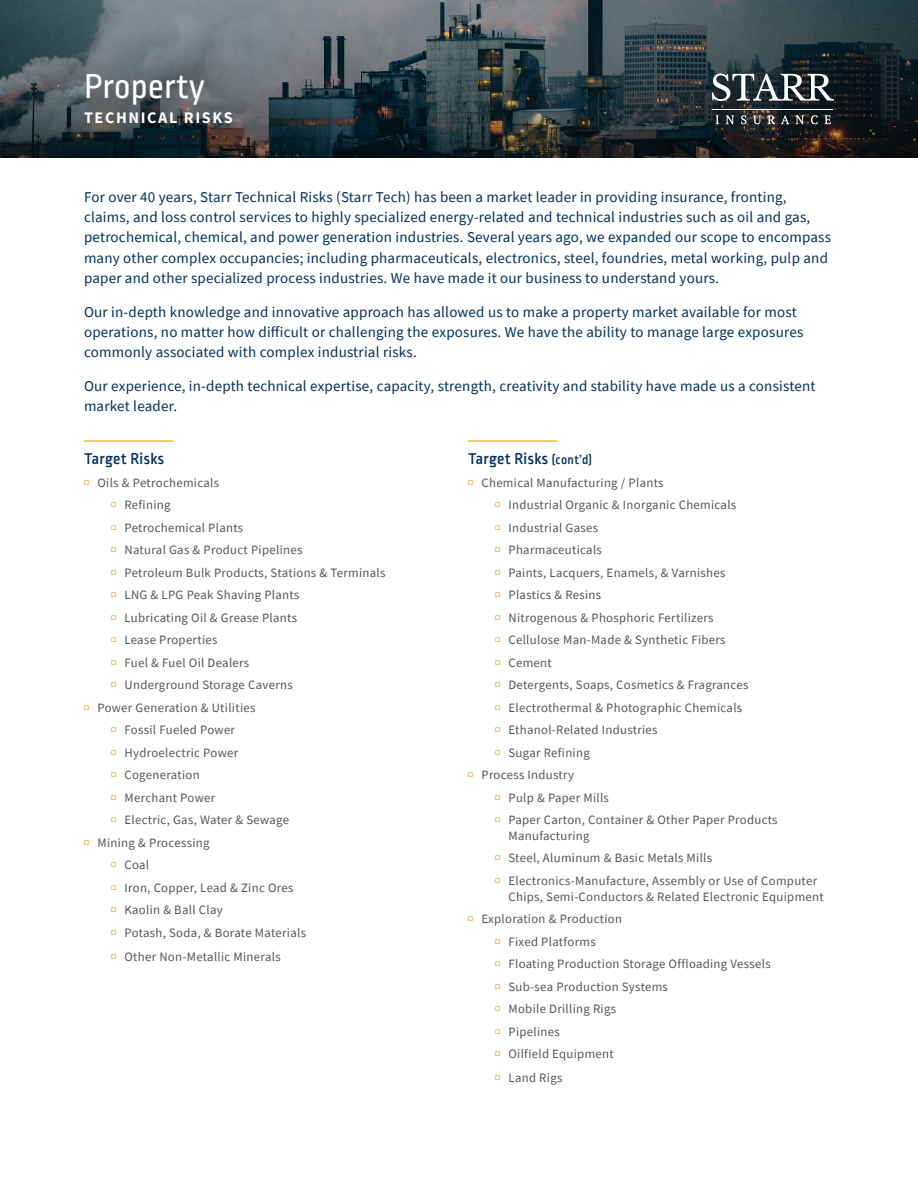
<style>
.page{position:relative;width:918px;height:1188px;background:#fff}
.page>*{position:absolute;margin:0;border:0;box-sizing:border-box;transform-origin:0 0}
.Department{font:36px "Ropa Sans Pro";color:#fff}
.Coverage_Header{font:500 16.5px "Ropa Sans Pro";letter-spacing:.025em;color:#00305e}
.Sub-Head{font:700 16.2px "Source Sans Pro";letter-spacing:.1em;color:#fff}
.Opening_Paragraph{font:15px/20.2px "Source Sans Pro";letter-spacing:.015em;color:#00305e}
.t1{font:12.75px/15.8px "Source Sans Pro";letter-spacing:.025em;color:#55565a}
.s1{font-size:13.5px}
</style>
<div class="page">
<svg style="left:0;top:0;width:918px;height:158px;background:#3d494e"></svg>
<hr style="left:713px;top:109px;width:120px;height:1px;background:#fff">
<svg style="left:712px;top:74px;width:122px;height:27px"></svg>
<svg style="left:716px;top:115px;width:3px;height:9px"></svg>
<svg style="left:726px;top:115px;width:8px;height:9px"></svg>
<svg style="left:741px;top:115px;width:6px;height:9px"></svg>
<svg style="left:753px;top:115px;width:8px;height:9px"></svg>
<svg style="left:768px;top:115px;width:7px;height:9px"></svg>
<svg style="left:781px;top:115px;width:8px;height:9px"></svg>
<svg style="left:796px;top:115px;width:8px;height:9px"></svg>
<svg style="left:811px;top:115px;width:7px;height:9px"></svg>
<svg style="left:825px;top:115px;width:6px;height:9px"></svg>
<hr style="left:84px;top:440px;width:89px;height:2px;background:#f2b643">
<hr style="left:468px;top:440px;width:89px;height:2px;background:#f2b643">
<p class="Department" style="left:84px;top:67px;width:122px">Property</p>
<p class="Sub-Head" style="left:84px;top:106px;width:150px">TECHNICAL RISKS</p>
<p class="Opening_Paragraph" style="left:84px;top:187px;width:748px">For over 40 years, Starr Technical Risks (Starr Tech) has been a market leader in providing insurance, fronting, claims, and loss control services to highly specialized energy-related and technical industries such as oil and gas, petrochemical, chemical, and power generation industries. Several years ago, we expanded our scope to encompass many other complex occupancies; including pharmaceuticals, electronics, steel, foundries, metal working, pulp and paper and other specialized process industries. We have made it our business to understand yours.</p>
<p class="Opening_Paragraph" style="left:84px;top:301px;width:721px">Our in-depth knowledge and innovative approach has allowed us to make a property market available for most operations, no matter how difficult or challenging the exposures. We have the ability to manage large exposures commonly associated with complex industrial risks.</p>
<p class="Opening_Paragraph" style="left:84px;top:376px;width:733px">Our experience, in-depth technical expertise, capacity, strength, creativity and stability have made us a consistent market leader.</p>
<p class="Coverage_Header" style="left:84px;top:450px;width:82px">Target Risks</p>
<p class="t1" style="left:98px;top:475px;width:123px">Oils &amp; Petrochemicals</p>
<p class="t1" style="left:125px;top:497px;width:48px">Refining</p>
<p class="t1" style="left:125px;top:520px;width:120px">Petrochemical Plants</p>
<p class="t1" style="left:125px;top:542px;width:179px">Natural Gas &amp; Product Pipelines</p>
<p class="t1" style="left:125px;top:565px;width:262px">Petroleum Bulk Products, Stations &amp; Terminals</p>
<p class="t1" style="left:125px;top:587px;width:176px">LNG &amp; LPG Peak Shaving Plants</p>
<p class="t1" style="left:125px;top:610px;width:174px">Lubricating Oil &amp; Grease Plants</p>
<p class="t1" style="left:125px;top:632px;width:94px">Lease Properties</p>
<p class="t1" style="left:125px;top:655px;width:126px">Fuel &amp; Fuel Oil Dealers</p>
<p class="t1" style="left:125px;top:677px;width:170px">Underground Storage Caverns</p>
<p class="t1" style="left:98px;top:700px;width:159px">Power Generation &amp; Utilities</p>
<p class="t1" style="left:125px;top:722px;width:112px">Fossil Fueled Power</p>
<p class="t1" style="left:125px;top:745px;width:115px">Hydroelectric Power</p>
<p class="t1" style="left:125px;top:767px;width:77px">Cogeneration</p>
<p class="t1" style="left:125px;top:790px;width:92px">Merchant Power</p>
<p class="t1" style="left:125px;top:812px;width:166px">Electric, Gas, Water &amp; Sewage</p>
<p class="t1" style="left:98px;top:835px;width:114px">Mining &amp; Processing</p>
<p class="t1" style="left:125px;top:857px;width:26px">Coal</p>
<p class="t1" style="left:125px;top:880px;width:170px">Iron, Copper, Lead &amp; Zinc Ores</p>
<p class="t1" style="left:125px;top:902px;width:100px">Kaolin &amp; Ball Clay</p>
<p class="t1" style="left:125px;top:925px;width:183px">Potash, Soda, &amp; Borate Materials</p>
<p class="t1" style="left:125px;top:949px;width:158px">Other Non-Metallic Minerals</p>
<p class="Coverage_Header" style="left:468px;top:450px;width:125px">Target Risks <span class="s1">(cont’d)</span></p>
<p class="t1" style="left:482px;top:475px;width:184px">Chemical Manufacturing / Plants</p>
<p class="t1" style="left:509px;top:497px;width:229px">Industrial Organic &amp; Inorganic Chemicals</p>
<p class="t1" style="left:509px;top:520px;width:91px">Industrial Gases</p>
<p class="t1" style="left:509px;top:542px;width:95px">Pharmaceuticals</p>
<p class="t1" style="left:509px;top:565px;width:219px">Paints, Lacquers, Enamels, &amp; Varnishes</p>
<p class="t1" style="left:509px;top:587px;width:94px">Plastics &amp; Resins</p>
<p class="t1" style="left:509px;top:610px;width:206px">Nitrogenous &amp; Phosphoric Fertilizers</p>
<p class="t1" style="left:509px;top:632px;width:219px">Cellulose Man-Made &amp; Synthetic Fibers</p>
<p class="t1" style="left:509px;top:655px;width:45px">Cement</p>
<p class="t1" style="left:509px;top:677px;width:241px">Detergents, Soaps, Cosmetics &amp; Fragrances</p>
<p class="t1" style="left:509px;top:700px;width:235px">Electrothermal &amp; Photographic Chemicals</p>
<p class="t1" style="left:509px;top:722px;width:151px">Ethanol-Related Industries</p>
<p class="t1" style="left:509px;top:745px;width:83px">Sugar Refining</p>
<p class="t1" style="left:482px;top:767px;width:94px">Process Industry</p>
<p class="t1" style="left:509px;top:790px;width:102px">Pulp &amp; Paper Mills</p>
<p class="t1" style="left:509px;top:812px;width:271px">Paper Carton, Container &amp; Other Paper Products<br>Manufacturing</p>
<p class="t1" style="left:509px;top:850px;width:205px">Steel, Aluminum &amp; Basic Metals Mills</p>
<p class="t1" style="left:509px;top:873px;width:317px">Electronics-Manufacture, Assembly or Use of Computer<br>Chips, Semi-Conductors &amp; Related Electronic Equipment</p>
<p class="t1" style="left:482px;top:911px;width:142px">Exploration &amp; Production</p>
<p class="t1" style="left:509px;top:934px;width:89px">Fixed Platforms</p>
<p class="t1" style="left:509px;top:956px;width:264px">Floating Production Storage Offloading Vessels</p>
<p class="t1" style="left:509px;top:979px;width:161px">Sub-sea Production Systems</p>
<p class="t1" style="left:509px;top:1001px;width:109px">Mobile Drilling Rigs</p>
<p class="t1" style="left:509px;top:1024px;width:53px">Pipelines</p>
<p class="t1" style="left:509px;top:1046px;width:107px">Oilfield Equipment</p>
<p class="t1" style="left:509px;top:1070px;width:55px">Land Rigs</p>
</div>
